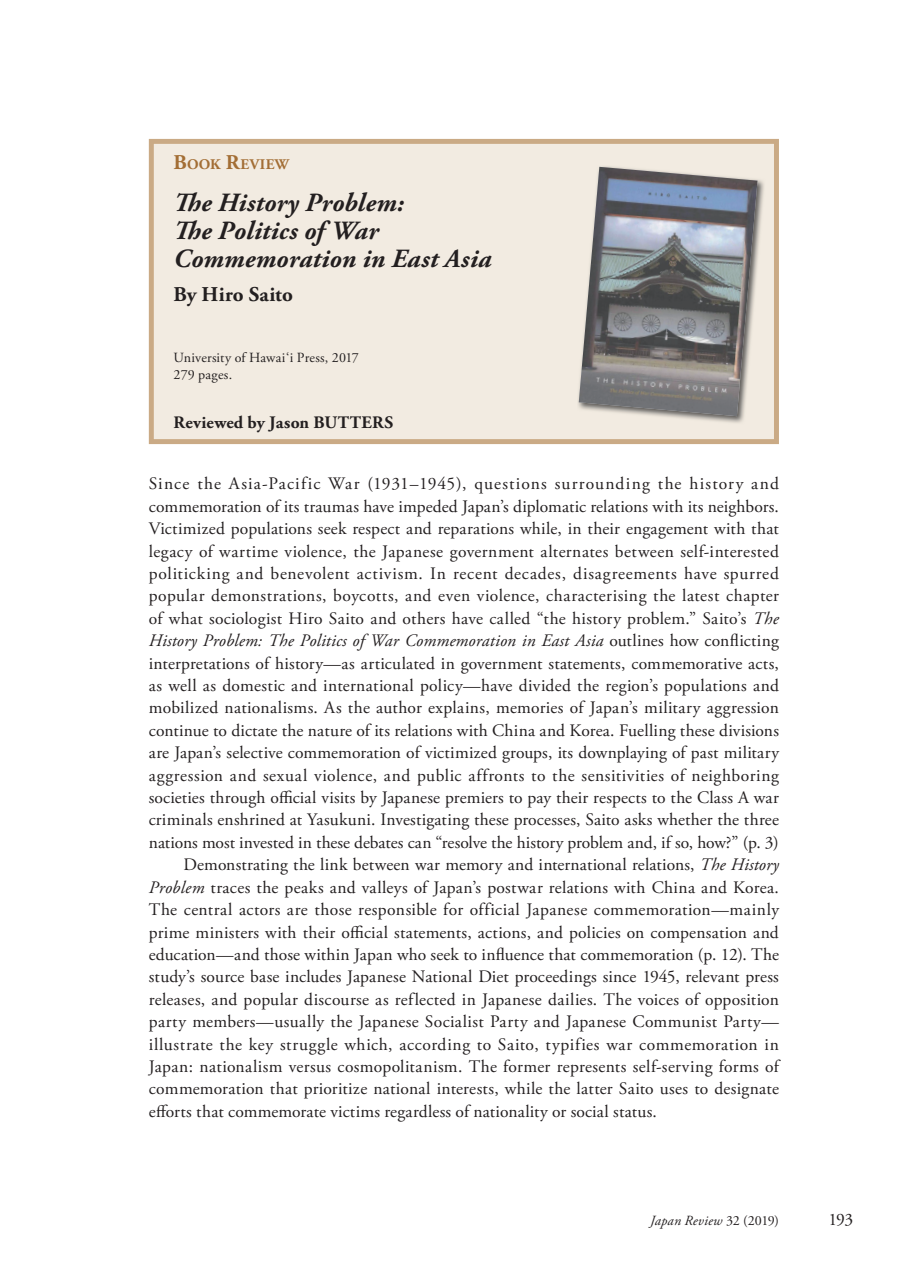
<style>
.page{position:relative;width:903px;height:1275px;background:#fff}
.page>*{position:absolute;margin:0;border:0;box-sizing:border-box;transform-origin:0 0}
.t1{font:italic 700 26.25px/28px "Adobe Garamond Pro";letter-spacing:.005em;color:#231f20}
.t2{font:700 21px "Adobe Garamond Pro";letter-spacing:.005em;color:#231f20}
.t3{font:17.5px "Adobe Garamond Pro";letter-spacing:.015em;color:#231f20}
.t4{font:17.5px "Adobe Garamond Pro";letter-spacing:.045em;color:#231f20}
.t5{font:italic 17.5px "Adobe Garamond Pro";letter-spacing:.01em;color:#231f20}
.t6{font:17.5px "Adobe Garamond Pro";letter-spacing:.04em;color:#231f20}
.t7{font:17.5px "Adobe Garamond Pro";letter-spacing:.05em;color:#231f20}
.t8{font:700 17.5px "Adobe Garamond Pro";letter-spacing:.015em;color:#231f20}
.t9{font:700 14.7px "Adobe Garamond Pro";letter-spacing:.025em;color:#a36e35}
.t10{font:14px/16.6px "Adobe Garamond Pro";letter-spacing:.005em;color:#231f20}
.t11{font:italic 14px "Adobe Garamond Pro";letter-spacing:.015em;color:#231f20}
.s1{font-size:21px}
.s2{font-style:italic}
.s3{font-style:normal}
</style>
<div class="page">
<div style="left:151px;top:141px;width:625px;height:301px;background:#f2ebe1"></div>
<div style="left:149px;top:139px;width:630px;height:305px;border:5px solid #caaa85"></div>
<img style="left:578px;top:166px;width:186px;height:257px">
<img style="left:579px;top:167px;width:178px;height:249px">
<p class="t9" style="left:174px;top:156px;width:117px"><span class="s1">B</span>OOK <span class="s1">R</span>EVIEW</p>
<h1 class="t1" style="left:174px;top:190px;width:319px">The History Problem:<br>The Politics of War<br>Commemoration in East Asia</h1>
<p class="t2" style="left:174px;top:282px;width:121px">By Hiro Saito</p>
<p class="t10" style="left:174px;top:350px;width:187px">University of Hawai‘i Press, 2017<br>279 pages.</p>
<p class="t8" style="left:174px;top:412px;width:221px">Reviewed by Jason BUTTERS</p>
<p class="t7" style="left:149px;top:473px;width:631px">Since the Asia-Pacific War (1931–1945), questions surrounding the history and</p>
<p class="t3" style="left:149px;top:496px;width:631px">commemoration of its traumas have impeded Japan’s diplomatic relations with its neighbors.</p>
<p class="t3" style="left:149px;top:518px;width:631px">Victimized populations seek respect and reparations while, in their engagement with that</p>
<p class="t3" style="left:149px;top:541px;width:631px">legacy of wartime violence, the Japanese government alternates between self-interested</p>
<p class="t4" style="left:149px;top:563px;width:631px">politicking and benevolent activism. In recent decades, disagreements have spurred</p>
<p class="t3" style="left:149px;top:585px;width:632px">popular demonstrations, boycotts, and even violence, characterising the latest chapter</p>
<p class="t3" style="left:149px;top:608px;width:631px">of what sociologist Hiro Saito and others have called “the history problem.” Saito’s <span class="s2">The</span></p>
<p class="t5" style="left:149px;top:630px;width:631px">History Problem: The Politics of War Commemoration in East Asia <span class="s3">outlines how conflicting</span></p>
<p class="t3" style="left:149px;top:653px;width:631px">interpretations of history—as articulated in government statements, commemorative acts,</p>
<p class="t3" style="left:149px;top:675px;width:632px">as well as domestic and international policy—have divided the region’s populations and</p>
<p class="t3" style="left:149px;top:697px;width:632px">mobilized nationalisms. As the author explains, memories of Japan’s military aggression</p>
<p class="t3" style="left:149px;top:720px;width:632px">continue to dictate the nature of its relations with China and Korea. Fuelling these divisions</p>
<p class="t3" style="left:149px;top:742px;width:632px">are Japan’s selective commemoration of victimized groups, its downplaying of past military</p>
<p class="t6" style="left:149px;top:765px;width:631px">aggression and sexual violence, and public affronts to the sensitivities of neighboring</p>
<p class="t3" style="left:149px;top:787px;width:631px">societies through official visits by Japanese premiers to pay their respects to the Class A war</p>
<p class="t3" style="left:149px;top:809px;width:631px">criminals enshrined at Yasukuni. Investigating these processes, Saito asks whether the three</p>
<p class="t3" style="left:149px;top:832px;width:631px">nations most invested in these debates can “resolve the history problem and, if so, how?” (p. 3)</p>
<p class="t3" style="left:184px;top:854px;width:597px">Demonstrating the link between war memory and international relations, <span class="s2">The History</span></p>
<p class="t3" style="left:149px;top:877px;width:632px"><span class="s2">Problem</span> traces the peaks and valleys of Japan’s postwar relations with China and Korea.</p>
<p class="t3" style="left:149px;top:899px;width:632px">The central actors are those responsible for official Japanese commemoration—mainly</p>
<p class="t3" style="left:149px;top:921px;width:631px">prime ministers with their official statements, actions, and policies on compensation and</p>
<p class="t3" style="left:149px;top:944px;width:632px">education—and those within Japan who seek to influence that commemoration (p. 12). The</p>
<p class="t3" style="left:149px;top:966px;width:632px">study’s source base includes Japanese National Diet proceedings since 1945, relevant press</p>
<p class="t3" style="left:149px;top:989px;width:632px">releases, and popular discourse as reflected in Japanese dailies. The voices of opposition</p>
<p class="t3" style="left:149px;top:1011px;width:631px">party members—usually the Japanese Socialist Party and Japanese Communist Party—</p>
<p class="t4" style="left:149px;top:1033px;width:632px">illustrate the key struggle which, according to Saito, typifies war commemoration in</p>
<p class="t3" style="left:149px;top:1056px;width:632px">Japan: nationalism versus cosmopolitanism. The former represents self-serving forms of</p>
<p class="t3" style="left:149px;top:1078px;width:632px">commemoration that prioritize national interests, while the latter Saito uses to designate</p>
<p class="t3" style="left:149px;top:1101px;width:510px">efforts that commemorate victims regardless of nationality or social status.</p>
<p class="t11" style="left:650px;top:1212px;width:130px">Japan Review <span class="s3">32 (2019)</span></p>
<p class="t3" style="left:828px;top:1209px;width:26px">193</p>
</div>
